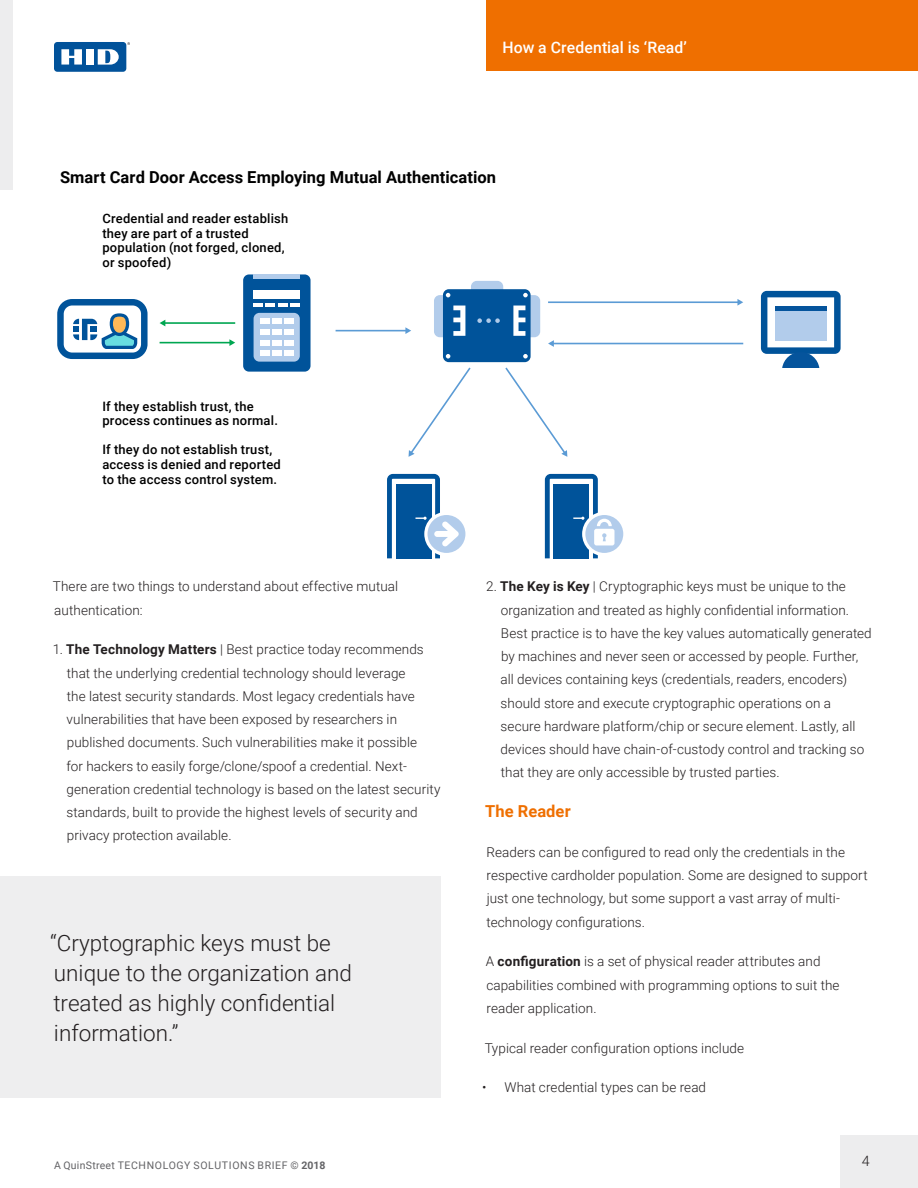
<style>
.page{position:relative;width:918px;height:1188px;background:#fff}
.page>*{position:absolute;margin:0;border:0;box-sizing:border-box;transform-origin:0 0}
.PULL_QUOTE{font:300 22.5px/30px "Roboto";color:#231f20}
.SECTION{font:700 16.5px "Roboto";letter-spacing:.005em;color:#000}
.SECTION-2{font:700 16.5px "Roboto";letter-spacing:.005em;color:#ef6f00}
.SLUG_TITLE{font:500 15.75px "Roboto";letter-spacing:.005em;color:#fff}
.t1{font:300 14.25px "Roboto";color:#231f20}
.BODY{font:300 13.5px/23.2px "Roboto";letter-spacing:.005em;color:#231f20}
.t2{font:500 12.9px/14.5px "Roboto";letter-spacing:.015em;color:#000}
.FOOTER_DATE{font:10.5px "Roboto";letter-spacing:.06em;color:#636366}
.s1{font-weight:700}
</style>
<div class="page">
<div style="left:54px;top:42px;width:72px;height:30px;background:#01529a;border-radius:3px"></div>
<div style="left:86px;top:49px;width:8px;height:16px;background:#fff"></div>
<svg style="left:61px;top:49px;width:21px;height:16px"></svg>
<svg style="left:98px;top:49px;width:21px;height:16px"></svg>
<div style="left:486px;top:0;width:432px;height:70px;background:#ef6f00"></div>
<div style="left:0;top:877px;width:441px;height:221px;background:#eeeeef"></div>
<div style="left:841px;top:1136px;width:77px;height:52px;background:#ededee"></div>
<div style="left:0;top:0;width:13px;height:190px;background:#ededee"></div>
<div style="left:57px;top:299px;width:91px;height:60px;border:6px solid #00539a;border-radius:12px"></div>
<svg style="left:73px;top:313px;width:64px;height:36px"></svg>
<hr style="left:160px;top:342px;width:71px;height:1px;background:#00a651">
<svg style="left:229px;top:339px;width:6px;height:7px"></svg>
<hr style="left:164px;top:322px;width:71px;height:2px;background:#00a651">
<svg style="left:160px;top:320px;width:5px;height:6px"></svg>
<hr style="left:336px;top:330px;width:71px;height:1px;background:#5b9bd5">
<svg style="left:405px;top:327px;width:6px;height:7px"></svg>
<svg style="left:505px;top:367px;width:62px;height:90px"></svg>
<svg style="left:409px;top:367px;width:62px;height:90px"></svg>
<hr style="left:548px;top:301px;width:191px;height:2px;background:#5b9bd5">
<svg style="left:737px;top:299px;width:6px;height:7px"></svg>
<hr style="left:552px;top:343px;width:191px;height:1px;background:#5b9bd5">
<svg style="left:548px;top:340px;width:6px;height:7px"></svg>
<div style="left:243px;top:274px;width:68px;height:98px;background:#00539a;border-radius:6px"></div>
<div style="left:254px;top:313px;width:46px;height:49px;background:#b2cceb;border-radius:6px"></div>
<div style="left:260px;top:318px;width:9px;height:6px;background:#fff"></div>
<div style="left:260px;top:329px;width:9px;height:6px;background:#fff"></div>
<div style="left:260px;top:340px;width:9px;height:5px;background:#fff"></div>
<div style="left:260px;top:351px;width:9px;height:5px;background:#fff"></div>
<div style="left:272px;top:318px;width:9px;height:6px;background:#fff"></div>
<div style="left:272px;top:329px;width:9px;height:6px;background:#fff"></div>
<div style="left:272px;top:340px;width:9px;height:5px;background:#fff"></div>
<div style="left:272px;top:351px;width:9px;height:5px;background:#fff"></div>
<div style="left:284px;top:318px;width:9px;height:6px;background:#fff"></div>
<div style="left:284px;top:329px;width:9px;height:6px;background:#fff"></div>
<div style="left:284px;top:340px;width:9px;height:5px;background:#fff"></div>
<div style="left:284px;top:351px;width:9px;height:5px;background:#fff"></div>
<svg style="left:253px;top:303px;width:47px;height:3px"></svg>
<div style="left:253px;top:290px;width:47px;height:8px;background:#fff"></div>
<div style="left:253px;top:274px;width:47px;height:5px;background:#b2cceb"></div>
<div style="left:443px;top:289px;width:88px;height:73px;background:#00539a;border-radius:6px"></div>
<svg style="left:446px;top:354px;width:4px;height:5px"></svg>
<svg style="left:523px;top:354px;width:5px;height:5px"></svg>
<svg style="left:434px;top:281px;width:106px;height:56px"></svg>
<svg style="left:761px;top:291px;width:80px;height:77px"></svg>
<svg style="left:387px;top:474px;width:79px;height:84px"></svg>
<svg style="left:545px;top:474px;width:79px;height:84px"></svg>
<p class="SLUG_TITLE" style="left:502px;top:37px;width:186px">How a Credential is ‘Read’</p>
<p class="SECTION" style="left:60px;top:166px;width:438px">Smart Card Door Access Employing Mutual Authentication</p>
<p class="t2" style="left:102px;top:211px;width:187px">Credential and reader establish they are part of a trusted population (not forged, cloned, or spoofed)</p>
<p class="t2" style="left:102px;top:398px;width:177px">If they establish trust, the process continues as normal.</p>
<p class="t2" style="left:102px;top:442px;width:180px">If they do not establish trust, access is denied and reported to the access control system.</p>
<p class="BODY" style="left:53px;top:574px;width:347px">There are two things to understand about effective mutual authentication:</p>
<p class="BODY" style="left:67px;top:637px;width:376px;text-indent:-14px">1. <span class="s1">The Technology Matters</span> | Best practice today recommends that the underlying credential technology should leverage<br>the latest security standards. Most legacy credentials have vulnerabilities that have been exposed by researchers in published documents. Such vulnerabilities make it possible<br>for hackers to easily forge/clone/spoof a credential. Next&shy;generation credential technology is based on the latest security standards, built to provide the highest levels of security and privacy protection available.</p>
<p class="PULL_QUOTE" style="left:50px;top:927px;width:303px">“Cryptographic keys must be unique to the organization and treated as highly confidential information.”</p>
<p class="FOOTER_DATE" style="left:54px;top:1158px;width:273px">A QuinStreet TECHNOLOGY SOLUTIONS BRIEF © <span class="s1">2018</span></p>
<p class="BODY" style="left:501px;top:574px;width:373px;text-indent:-15px">2. <span class="s1">The Key is Key</span> | Cryptographic keys must be unique to the organization and treated as highly confidential information.<br>Best practice is to have the key values automatically generated by machines and never seen or accessed by people. Further, all devices containing keys (credentials, readers, encoders) should store and execute cryptographic operations on a secure hardware platform/chip or secure element. Lastly, all devices should have chain-of-custody control and tracking so that they are only accessible by trusted parties.</p>
<p class="SECTION-2" style="left:485px;top:800px;width:87px">The Reader</p>
<p class="BODY" style="left:487px;top:840px;width:383px">Readers can be configured to read only the credentials in the respective cardholder population. Some are designed to support just one technology, but some support a vast array of multi&shy;technology configurations.</p>
<p class="BODY" style="left:486px;top:949px;width:355px">A <span class="s1">configuration</span> is a set of physical reader attributes and capabilities combined with programming options to suit the reader application.</p>
<p class="BODY" style="left:485px;top:1036px;width:261px">Typical reader configuration options include</p>
<p class="BODY" style="left:482px;top:1075px;width:225px">• What credential types can be read</p>
<p class="t1" style="left:862px;top:1146px;width:9px">4</p>
<p class="t1" style="left:862px;top:1151px;width:9px">4</p>
</div>
